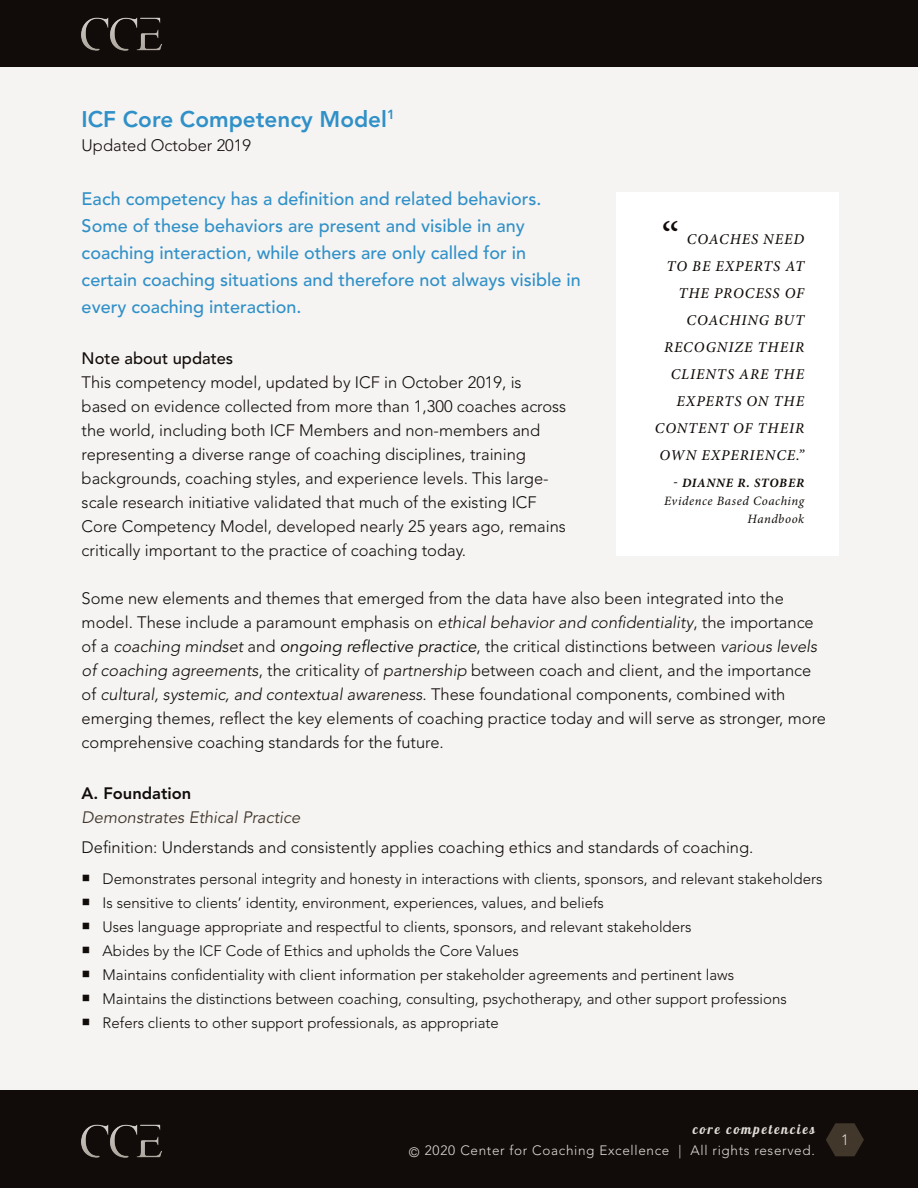
<style>
.page{position:relative;width:918px;height:1188px;background:#fff}
.page>*{position:absolute;margin:0;border:0;box-sizing:border-box;transform-origin:0 0}
.ECT_pullquote_all_ca{font:45px "Minion Pro";color:#110c09}
.ECT_L2_Blue_heading{font:800 22.5px "Avenir LT Std";color:#3090c8}
.ECT_blue_body_12_18{font:500 18px/27px "Avenir LT Std";color:#3090c8}
.ECT_body_copy_11pt_A{font:300 16.5px/24px "Avenir LT Std";color:#110c09}
.ECT_L4_Ital{font:italic 16.5px "Avenir LT Std";color:#41372b}
.ECT_body_copy_11pt_A-2{font:500 16.5px "Avenir LT Std";color:#110c09}
.ECT_L3_smoky_black_s{font:800 16.5px "Avenir LT Std";color:#110c09}
.t1{font:300 15px "Avenir LT Std";color:#110c09}
.ECT_pullquote_all_ca-2{font:italic 500 15px/27px "Minion Pro";letter-spacing:.06em;color:#110c09;text-align:right}
.t2{font:300 15px "Avenir LT Std";color:#dfdbd6}
.t3{font:300 13.5px "Avenir LT Std";letter-spacing:.05em;color:#dfdbd6}
.t4{font:13.5px "Lobster 1.4";letter-spacing:.14em;color:#dfdbd6}
.t5{font:italic 12.75px "Minion Pro";letter-spacing:.045em;color:#110c09}
.t6{font:italic 700 12.75px "Minion Pro";letter-spacing:.06em;color:#110c09}
.s1{font-style:italic}
.s2{font-weight:400;font-style:italic}
</style>
<div class="page">
<div style="left:0;top:68px;width:918px;height:1024px;background:#f5f4f2"></div>
<div style="left:0;top:1090px;width:918px;height:98px;background:#110c09"></div>
<div style="left:0;top:0;width:918px;height:67px;background:#110c09"></div>
<img style="left:81px;top:1124px;width:81px;height:33px">
<svg style="left:826px;top:1123px;width:38px;height:33px"></svg>
<img style="left:81px;top:17px;width:81px;height:34px">
<div style="left:616px;top:192px;width:222px;height:364px;background:#fff"></div>
<p class="ECT_L2_Blue_heading" style="left:82px;top:105px;width:315px">ICF Core Competency Model<sup>1</sup></p>
<p class="ECT_body_copy_11pt_A" style="left:82px;top:133px;width:171px">Updated October 2019</p>
<p class="ECT_blue_body_12_18" style="left:82px;top:185px;width:501px">Each competency has a definition and related behaviors.<br>Some of these behaviors are present and visible in any coaching interaction, while others are only called for in certain coaching situations and therefore not always visible in every coaching interaction.</p>
<p class="ECT_body_copy_11pt_A-2" style="left:82px;top:348px;width:153px">Note about updates</p>
<p class="ECT_body_copy_11pt_A" style="left:82px;top:370px;width:486px">This competency model, updated by ICF in October 2019, is based on evidence collected from more than 1,300 coaches across the world, including both ICF Members and non-members and representing a diverse range of coaching disciplines, training backgrounds, coaching styles, and experience levels. This large&shy;scale research initiative validated that much of the existing ICF Core Competency Model, developed nearly 25 years ago, remains critically important to the practice of coaching today.</p>
<p class="ECT_body_copy_11pt_A" style="left:82px;top:586px;width:746px">Some new elements and themes that emerged from the data have also been integrated into the model. These include a paramount emphasis on <span class="s1">ethical behavior and confidentiality</span>, the importance of a <span class="s1">coaching mindset</span> and <span class="s2">ongoing reflective practice</span>, the critical distinctions between <span class="s1">various levels of coaching agreements</span>, the criticality of <span class="s1">partnership</span> between coach and client, and the importance of <span class="s1">cultural, systemic, and contextual awareness</span>. These foundational components, combined with emerging themes, reflect the key elements of coaching practice today and will serve as stronger, more comprehensive coaching standards for the future.</p>
<p class="ECT_L3_smoky_black_s" style="left:82px;top:783px;width:111px">A. Foundation</p>
<p class="ECT_L4_Ital" style="left:82px;top:807px;width:220px">Demonstrates Ethical Practice</p>
<p class="ECT_body_copy_11pt_A" style="left:82px;top:836px;width:673px">Definition: Understands and consistently applies coaching ethics and standards of coaching.</p>
<p class="t1" style="left:103px;top:870px;width:721px">Demonstrates personal integrity and honesty in interactions with clients, sponsors, and relevant stakeholders</p>
<p class="t1" style="left:103px;top:894px;width:503px">Is sensitive to clients’ identity, environment, experiences, values, and beliefs</p>
<p class="t1" style="left:103px;top:918px;width:590px">Uses language appropriate and respectful to clients, sponsors, and relevant stakeholders</p>
<p class="t1" style="left:103px;top:942px;width:418px">Abides by the ICF Code of Ethics and upholds the Core Values</p>
<p class="t1" style="left:103px;top:966px;width:633px">Maintains confidentiality with client information per stakeholder agreements and pertinent laws</p>
<p class="t1" style="left:103px;top:990px;width:686px">Maintains the distinctions between coaching, consulting, psychotherapy, and other support professions</p>
<p class="t1" style="left:103px;top:1014px;width:398px">Refers clients to other support professionals, as appropriate</p>
<p class="ECT_pullquote_all_ca" style="left:661px;top:208px;width:19px">“</p>
<p class="ECT_pullquote_all_ca-2" style="left:655px;top:225px;width:151px">COACHES NEED<br>TO BE EXPERTS AT<br>THE PROCESS OF<br>COACHING BUT<br>RECOGNIZE THEIR<br>CLIENTS ARE THE<br>EXPERTS ON THE<br>CONTENT OF THEIR<br>OWN EXPERIENCE.”</p>
<p class="t6" style="left:674px;top:473px;width:132px">- DIANNE R. STOBER</p>
<p class="t5" style="left:664px;top:492px;width:141px">Evidence Based Coaching</p>
<p class="t5" style="left:748px;top:510px;width:58px">Handbook</p>
<p class="t4" style="left:693px;top:1121px;width:124px">core competencies</p>
<p class="t3" style="left:409px;top:1143px;width:408px">© 2020 Center for Coaching Excellence | All rights reserved.</p>
<p class="t2" style="left:841px;top:1131px;width:9px">1</p>
</div>
